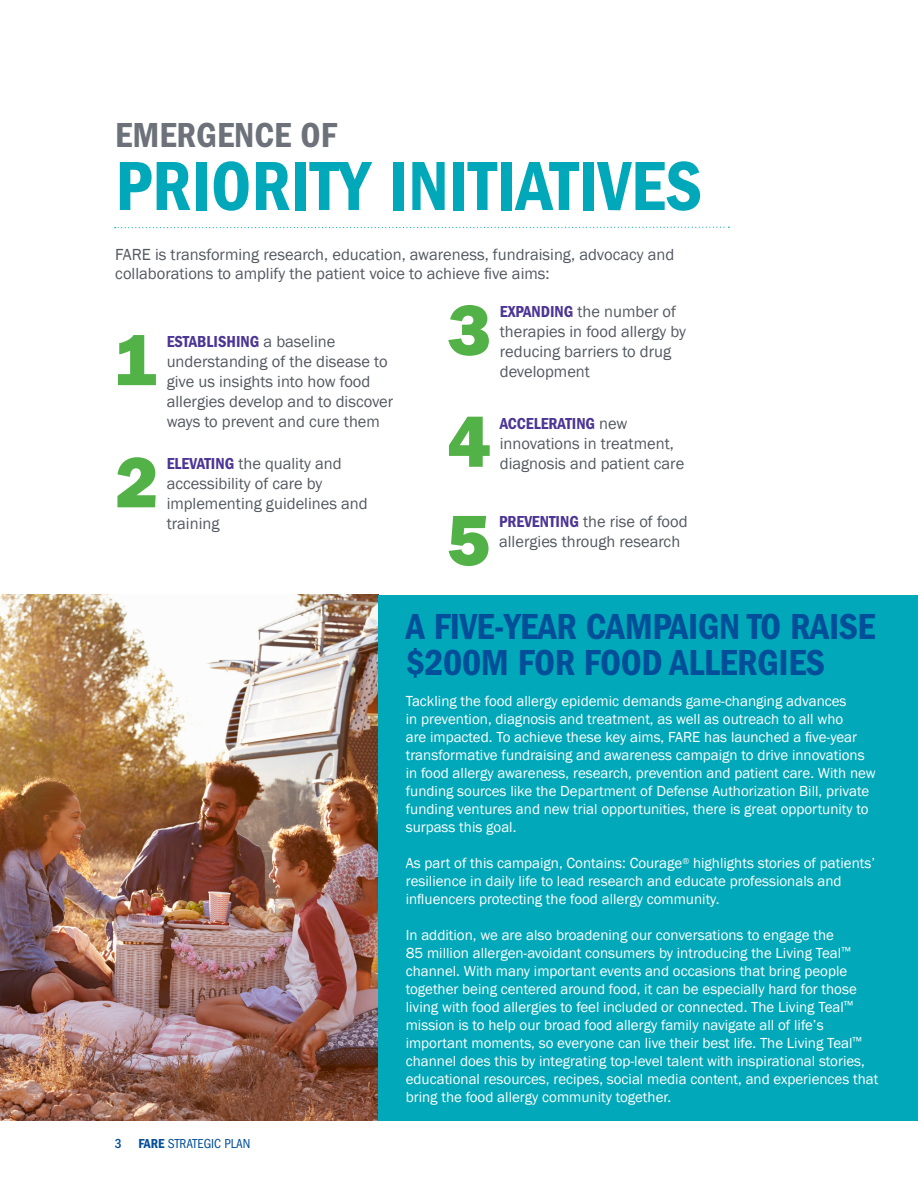
<style>
.page{position:relative;width:918px;height:1188px;background:#fff}
.page>*{position:absolute;margin:0;border:0;box-sizing:border-box;transform-origin:0 0}
.t1{font:72px "ITC Franklin Gothic Std Dm Cd";color:#00a8b9}
.t2{font:72px "ITC Franklin Gothic Std Hvy";color:#53b247}
.t3{font:37.5px/36px "ITC Franklin Gothic Std Dm Cd";letter-spacing:-.01em;color:#014e99}
.t4{font:36px "ITC Franklin Gothic Std Dm Cd";color:#6d727a}
.t5{font:16.5px/19.8px "Franklin Gothic";color:#535860}
.t6{font:15px/18px "Franklin Gothic";color:#fff}
.t7{font:condensed 13.5px "ITC Franklin Gothic Std";color:#014e99}
.s1{font-family:"ITC Franklin Gothic Std Dm Cd";color:#4d3595}
.s2{font-weight:500}
.s3{font-family:"ITC Franklin Gothic Std Dm Cd";font-stretch:normal}
</style>
<div class="page">
<img style="left:0;top:595px;width:379px;height:525px">
<div style="left:379px;top:595px;width:539px;height:525px;background:#00a8b9"></div>
<svg style="left:115px;top:226px;width:614px;height:3px"></svg>
<p class="t4" style="left:115px;top:115px;width:223px">EMERGENCE OF</p>
<p class="t1" style="left:115px;top:145px;width:588px">PRIORITY INITIATIVES</p>
<p class="t5" style="left:115px;top:245px;width:561px">FARE is transforming research, education, awareness, fundraising, advocacy and collaborations to amplify the patient voice to achieve five aims:</p>
<p class="t2" style="left:115px;top:318px;width:45px">1</p>
<p class="t2" style="left:115px;top:440px;width:45px">2</p>
<p class="t2" style="left:448px;top:288px;width:45px">3</p>
<p class="t5" style="left:500px;top:302px;width:188px"><span class="s1">EXPANDING</span> the number of therapies in food allergy by reducing barriers to drug</p>
<p class="t5" style="left:500px;top:362px;width:92px">development</p>
<p class="t5" style="left:167px;top:332px;width:228px"><span class="s1">ESTABLISHING</span> a baseline understanding of the disease to give us insights into how food allergies develop and to discover ways to prevent and cure them</p>
<p class="t2" style="left:448px;top:400px;width:45px">4</p>
<p class="t5" style="left:500px;top:414px;width:176px"><span class="s1">ACCELERATING</span> new innovations in treatment,</p>
<p class="t5" style="left:167px;top:454px;width:176px"><span class="s1">ELEVATING</span> the quality and</p>
<p class="t5" style="left:500px;top:454px;width:186px">diagnosis and patient care</p>
<p class="t5" style="left:167px;top:474px;width:203px">accessibility of care by implementing guidelines and</p>
<p class="t5" style="left:167px;top:514px;width:54px">training</p>
<p class="t2" style="left:448px;top:498px;width:45px">5</p>
<p class="t5" style="left:499px;top:512px;width:190px"><span class="s1">PREVENTING</span> the rise of food</p>
<p class="t5" style="left:499px;top:532px;width:183px">allergies through research</p>
<p class="t3" style="left:406px;top:608px;width:471px">A FIVE-YEAR CAMPAIGN TO RAISE $200M FOR FOOD ALLERGIES</p>
<p class="t6" style="left:406px;top:693px;width:471px">Tackling the food allergy epidemic demands game-changing advances<br>in prevention, diagnosis and treatment, as well as outreach to all who<br>are impacted. To achieve these key aims, FARE has launched a five-year transformative fundraising and awareness campaign to drive innovations in food allergy awareness, research, prevention and patient care. With new funding sources like the Department of Defense Authorization Bill, private funding ventures and new trial opportunities, there is great opportunity to surpass this goal.</p>
<p class="t6" style="left:406px;top:855px;width:471px">As part of this campaign, Contains: Courage<sup>®</sup> highlights stories of patients’ resilience in daily life to lead research and educate professionals and influencers protecting the food allergy community.</p>
<p class="t6" style="left:406px;top:927px;width:474px">In addition, we are also broadening our conversations to engage the<br>85 million allergen-avoidant consumers by introducing the Living Teal<sup>™ </sup>channel. With many important events and occasions that bring people together being centered around food, it can be especially hard for those living with food allergies to feel included or connected. The Living Teal<sup>™ </sup>mission is to help our broad food allergy family navigate all of life’s important moments, so everyone can live their best life. The Living Teal<sup>™ </sup>channel does this by integrating top-level talent with inspirational stories, educational resources, recipes, social media content, and experiences that bring the food allergy community together.</p>
<p class="t7" style="left:115px;top:1136px;width:137px"><span class="s2">3</span> <span class="s3">FARE</span> STRATEGIC PLAN</p>
</div>
